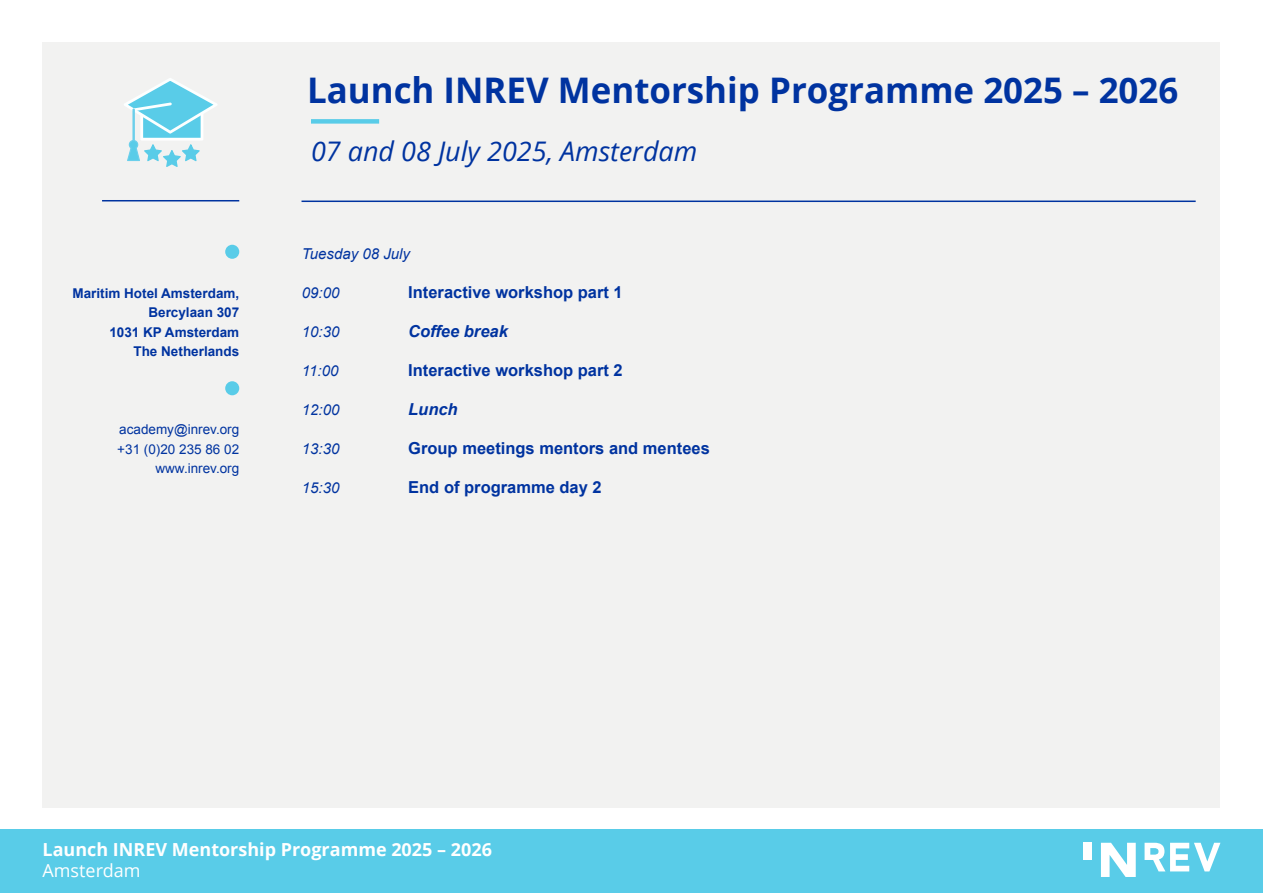
<style>
.page{position:relative;width:1263px;height:893px;background:#fff}
.page>*{position:absolute;margin:0;border:0;box-sizing:border-box;transform-origin:0 0}
.t1{font:700 35.25px "Open Sans";color:#0033a0}
.t2{font:italic 27px "Open Sans";color:#0033a0}
.t3{font:700 18px/21px "Open Sans";color:#fff}
.t4{font:700 16.5px "Arial";color:#0033a0}
.t5{font:italic 700 16.5px "Arial";color:#0033a0}
.t6{font:italic 15px "Arial";color:#0033a0}
.t7{font:700 13.5px/19.5px "Arial";color:#0033a0;text-align:right}
.t8{font:13.5px "Arial";color:#0033a0}
.s1{font-weight:400}
</style>
<div class="page">
<div style="left:0;top:829px;width:1263px;height:64px;background:#59cce8"></div>
<div style="left:1083px;top:843px;width:9px;height:17px;background:#fff"></div>
<svg style="left:1101px;top:843px;width:35px;height:34px"></svg>
<svg style="left:1144px;top:843px;width:76px;height:28px"></svg>
<div style="left:43px;top:43px;width:1177px;height:765px;background:#f2f2f1"></div>
<div style="left:311px;top:119px;width:68px;height:5px;background:#59cce8"></div>
<hr style="left:301px;top:201px;width:895px;height:1px;background:#0033a0">
<hr style="left:102px;top:200px;width:137px;height:1px;background:#0033a0">
<div style="left:225px;top:245px;width:14px;height:14px;background:#59cce8;border-radius:50%"></div>
<div style="left:225px;top:381px;width:14px;height:14px;background:#59cce8;border-radius:50%"></div>
<svg style="left:124px;top:78px;width:93px;height:89px"></svg>
<hr style="left:132px;top:109px;width:3px;height:32px;background:#6bcfeb">
<p class="t7" style="left:72px;top:284px;width:168px">Maritim Hotel Amsterdam,<br>Bercylaan 307</p>
<p class="t7" style="left:109px;top:323px;width:131px">1031 KP Amsterdam</p>
<p class="t7" style="left:133px;top:342px;width:107px">The Netherlands</p>
<p class="t8" style="left:119px;top:421px;width:122px">academy@inrev.org</p>
<p class="t8" style="left:117px;top:440px;width:123px">+31 (0)20 235 86 02</p>
<p class="t8" style="left:155px;top:460px;width:85px">www.inrev.org</p>
<p class="t1" style="left:307px;top:65px;width:873px">Launch INREV Mentorship Programme 2025 – 2026</p>
<p class="t2" style="left:311px;top:133px;width:388px">07 and 08 July 2025, Amsterdam</p>
<p class="t6" style="left:302px;top:244px;width:110px">Tuesday 08 July</p>
<p class="t6" style="left:302px;top:283px;width:39px">09:00</p>
<p class="t4" style="left:408px;top:281px;width:216px">Interactive workshop part 1</p>
<p class="t6" style="left:302px;top:322px;width:39px">10:30</p>
<p class="t5" style="left:408px;top:320px;width:101px">Coffee break</p>
<p class="t6" style="left:302px;top:361px;width:38px">11:00</p>
<p class="t4" style="left:408px;top:359px;width:216px">Interactive workshop part 2</p>
<p class="t6" style="left:302px;top:400px;width:39px">12:00</p>
<p class="t5" style="left:408px;top:398px;width:51px">Lunch</p>
<p class="t6" style="left:302px;top:439px;width:39px">13:30</p>
<p class="t4" style="left:408px;top:437px;width:303px">Group meetings mentors and mentees</p>
<p class="t6" style="left:302px;top:478px;width:39px">15:30</p>
<p class="t4" style="left:408px;top:476px;width:195px">End of programme day 2</p>
<p class="t3" style="left:43px;top:838px;width:451px">Launch INREV Mentorship Programme 2025 – 2026<br><span class="s1">Amsterdam</span></p>
</div>
